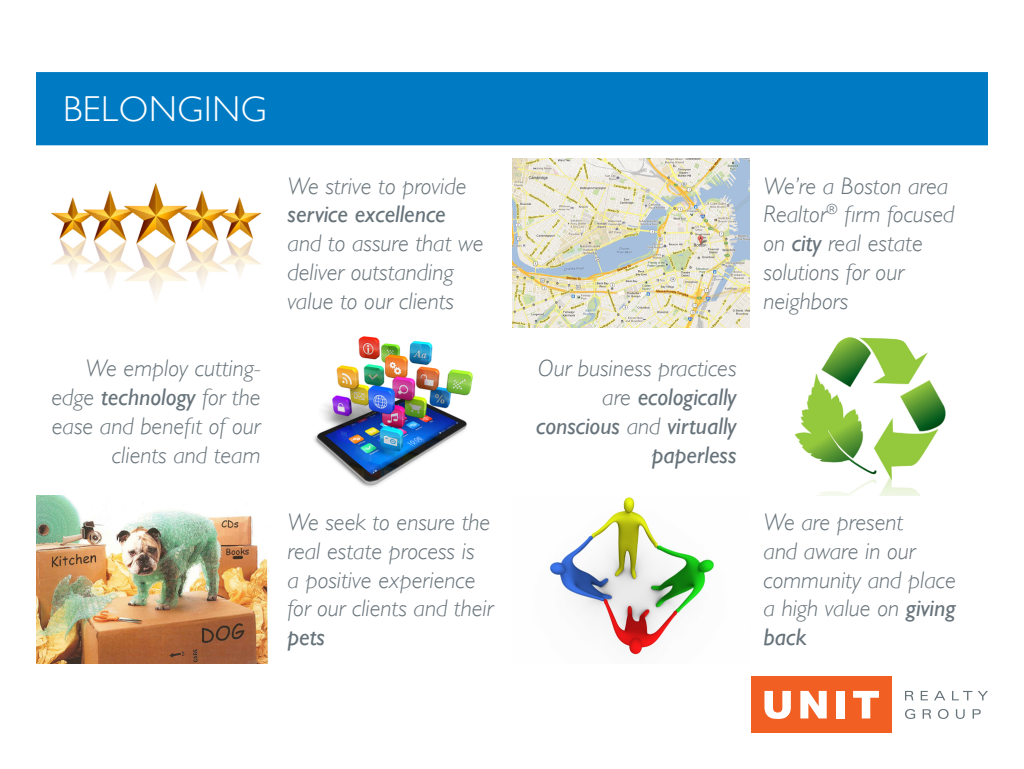
<style>
.page{position:relative;width:1024px;height:769px;background:#fff}
.page>*{position:absolute;margin:0;border:0;box-sizing:border-box;transform-origin:0 0}
.t1{font:300 36px "Gill Sans";letter-spacing:.02em;color:#fff}
.t2{font:italic 300 24px/28.8px "Gill Sans";color:#67737a}
.t3{font:italic 24px/28.8px "Gill Sans";color:#67737a;text-align:right}
.s1{font-weight:400}
.s2{font-weight:300}
</style>
<div class="page">
<div style="left:752px;top:676px;width:140px;height:56px;background:#f16022"></div>
<svg style="left:764px;top:690px;width:27px;height:28px"></svg>
<svg style="left:800px;top:690px;width:27px;height:28px"></svg>
<div style="left:836px;top:690px;width:9px;height:28px;background:#fff"></div>
<svg style="left:853px;top:690px;width:26px;height:28px"></svg>
<svg style="left:905px;top:690px;width:8px;height:10px"></svg>
<svg style="left:921px;top:690px;width:7px;height:10px"></svg>
<svg style="left:934px;top:690px;width:11px;height:10px"></svg>
<svg style="left:952px;top:690px;width:36px;height:10px"></svg>
<svg style="left:905px;top:709px;width:10px;height:9px"></svg>
<svg style="left:923px;top:709px;width:8px;height:9px"></svg>
<svg style="left:938px;top:709px;width:10px;height:9px"></svg>
<svg style="left:956px;top:709px;width:9px;height:9px"></svg>
<svg style="left:972px;top:709px;width:9px;height:9px"></svg>
<img style="left:51px;top:183px;width:211px;height:117px">
<img style="left:314px;top:336px;width:159px;height:151px">
<img style="left:794px;top:337px;width:152px;height:158px">
<img style="left:36px;top:495px;width:233px;height:168px">
<img style="left:512px;top:159px;width:238px;height:168px">
<img style="left:550px;top:497px;width:164px;height:158px">
<div style="left:36px;top:72px;width:952px;height:73px;background:#007bc3"></div>
<h1 class="t1" style="left:63px;top:81px;width:205px">BELONGING</h1>
<p class="t2" style="left:51px;top:353px;width:211px;text-align:right">We employ cutting&shy;edge <span class="s1">technology</span> for the ease and benefit of our clients and team</p>
<p class="t2" style="left:287px;top:171px;width:180px">We strive to provide</p>
<p class="t3" style="left:287px;top:200px;width:160px">service excellence</p>
<p class="t2" style="left:287px;top:229px;width:198px">and to assure that we deliver outstanding value to our clients</p>
<p class="t2" style="left:287px;top:507px;width:207px">We seek to ensure the real estate process is<br>a positive experience for our clients and their</p>
<p class="t3" style="left:287px;top:622px;width:39px">pets</p>
<p class="t3" style="left:536px;top:353px;width:202px"><span class="s2">Our business practices are</span> ecologically conscious <span class="s2">and</span> virtually paperless</p>
<p class="t2" style="left:763px;top:171px;width:192px">We’re a Boston area<br>Realtor<sup>®</sup> firm focused on <span class="s1">city</span> real estate solutions for our neighbors</p>
<p class="t2" style="left:763px;top:507px;width:194px">We are present<br>and aware in our community and place a high value on <span class="s1">giving back</span></p>
</div>
